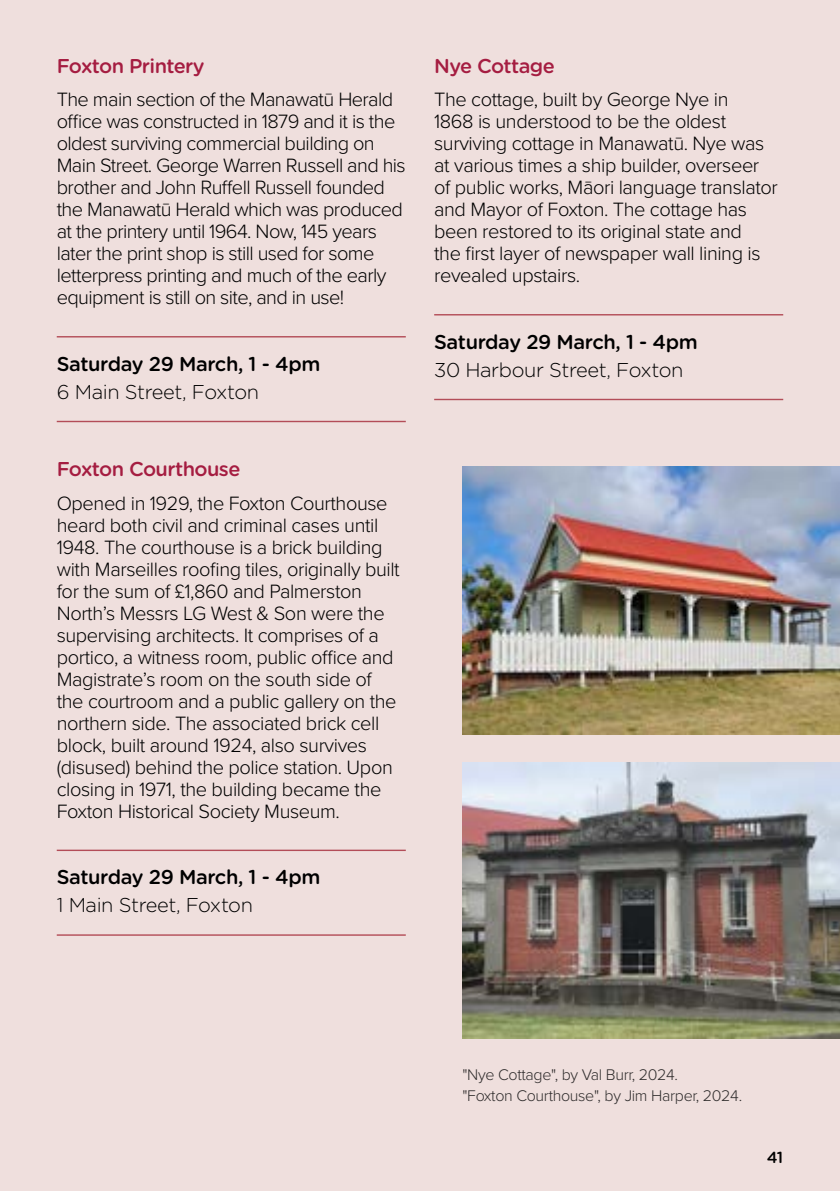
<style>
.page{position:relative;width:840px;height:1191px;background:#fff}
.page>*{position:absolute;margin:0;border:0;box-sizing:border-box;transform-origin:0 0}
.t1{font:300 20px/22px "Proxima Nova";letter-spacing:-.02em;color:#000}
.t2{font:500 20px "Gotham Rounded";letter-spacing:-.02em;color:#000}
.t3{font:300 20px "Gotham Rounded";letter-spacing:-.02em;color:#000}
.t4{font:500 20px "Gotham Rounded";letter-spacing:-.03em;color:#a51d41}
.t5{font:300 16px/21.6px "Proxima Nova";letter-spacing:-.02em;color:#302d2d}
.t6{font:500 16px "Gotham Rounded";color:#000}
</style>
<div class="page">
<div style="left:0;top:0;width:839px;height:1191px;background:#efdfdd"></div>
<hr style="left:57px;top:849px;width:348px;height:2px;background:#b34d58">
<hr style="left:57px;top:934px;width:348px;height:1px;background:#b34d58">
<hr style="left:57px;top:336px;width:348px;height:1px;background:#b34d58">
<hr style="left:57px;top:421px;width:348px;height:1px;background:#b34d58">
<hr style="left:434px;top:314px;width:348px;height:1px;background:#b34d58">
<hr style="left:434px;top:399px;width:348px;height:1px;background:#b34d58">
<img style="left:462px;top:466px;width:377px;height:268px">
<img style="left:462px;top:762px;width:377px;height:276px">
<p class="t4" style="left:57px;top:51px;width:149px">Foxton Printery</p>
<p class="t1" style="left:57px;top:87px;width:350px">The main section of the Manawatū Herald office was constructed in 1879 and it is the oldest surviving commercial building on Main Street. George Warren Russell and his brother and John Ruffell Russell founded the Manawatū Herald which was produced at the printery until 1964. Now, 145 years later the print shop is still used for some letterpress printing and much of the early equipment is still on site, and in use!</p>
<p class="t2" style="left:57px;top:349px;width:265px">Saturday 29 March, 1 - 4pm</p>
<p class="t3" style="left:57px;top:378px;width:204px">6 Main Street, Foxton</p>
<p class="t4" style="left:57px;top:455px;width:185px">Foxton Courthouse</p>
<p class="t1" style="left:57px;top:491px;width:344px">Opened in 1929, the Foxton Courthouse heard both civil and criminal cases until 1948. The courthouse is a brick building with Marseilles roofing tiles, originally built for the sum of £1,860 and Palmerston North’s Messrs LG West &amp; Son were the supervising architects. It comprises of a portico, a witness room, public office and Magistrate’s room on the south side of the courtroom and a public gallery on the northern side. The associated brick cell block, built around 1924, also survives (disused) behind the police station. Upon closing in 1971, the building became the Foxton Historical Society Museum.</p>
<p class="t2" style="left:57px;top:863px;width:265px">Saturday 29 March, 1 - 4pm</p>
<p class="t3" style="left:57px;top:891px;width:198px">1 Main Street, Foxton</p>
<p class="t4" style="left:434px;top:51px;width:122px">Nye Cottage</p>
<p class="t1" style="left:434px;top:87px;width:345px">The cottage, built by George Nye in<br>1868 is understood to be the oldest surviving cottage in Manawatū. Nye was at various times a ship builder, overseer of public works, Māori language translator and Mayor of Foxton. The cottage has been restored to its original state and<br>the first layer of newspaper wall lining is revealed upstairs.</p>
<p class="t2" style="left:434px;top:327px;width:265px">Saturday 29 March, 1 - 4pm</p>
<p class="t3" style="left:434px;top:356px;width:250px">30 Harbour Street, Foxton</p>
<p class="t5" style="left:462px;top:1062px;width:281px">"Nye Cottage", by Val Burr, 2024.<br>"Foxton Courthouse", by Jim Harper, 2024.</p>
<p class="t6" style="left:766px;top:1145px;width:18px">41</p>
</div>
